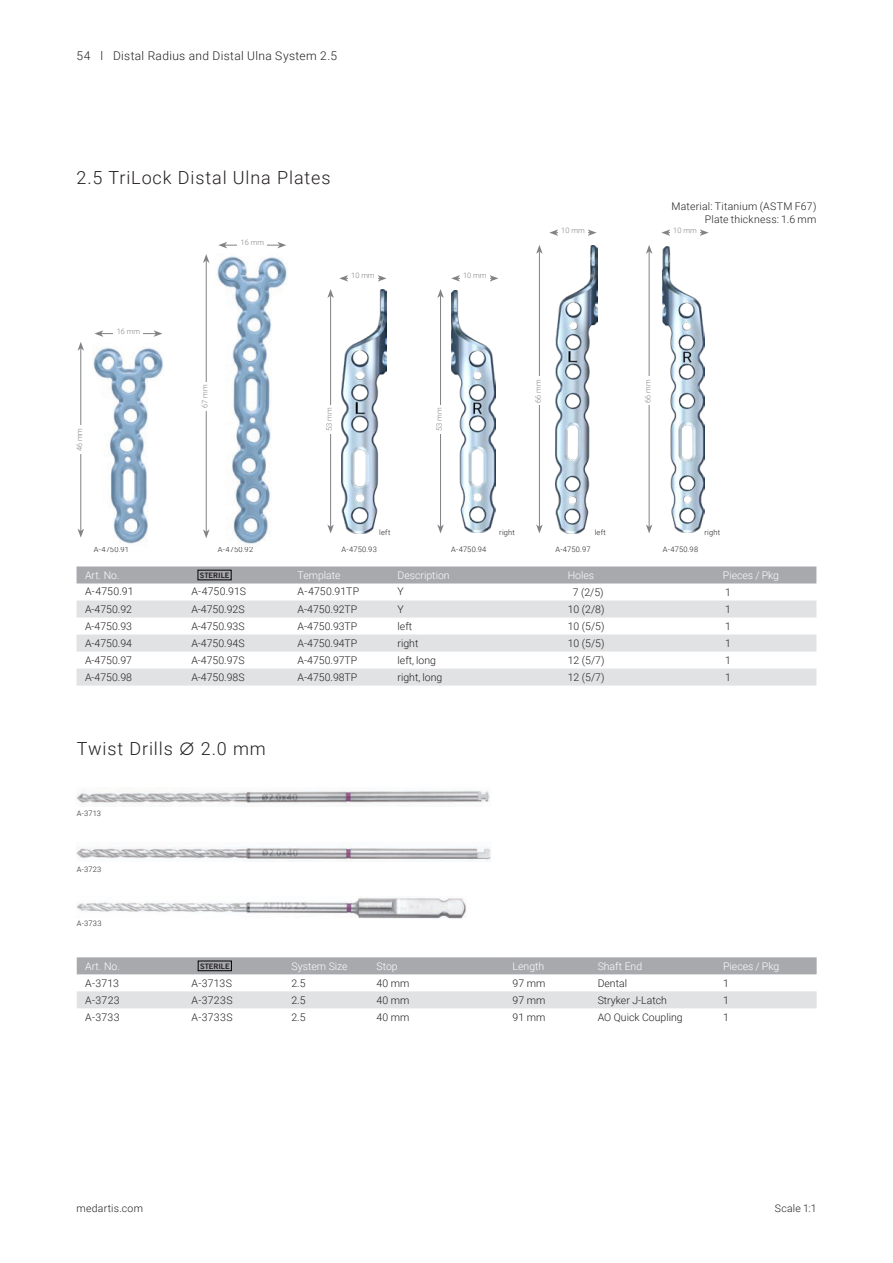
<style>
.page{position:relative;width:893px;height:1263px;background:#fff}
.page>*{position:absolute;margin:0;border:0;box-sizing:border-box;transform-origin:0 0}
.Titel_12pt{font:300 18px "Roboto";letter-spacing:.05em;color:#231f20}
.t1{font:300 12px "Roboto";letter-spacing:.03em;color:#231f20}
.t2{font:300 10.5px "Roboto";color:#231f20}
.t3{font:300 10.5px "Roboto";color:#fff}
.t4{font:300 10.5px "Roboto";letter-spacing:.025em;color:#231f20}
.t5{font:300 10.5px "Roboto";letter-spacing:.02em;color:#231f20}
._53_Produktnummer{font:300 7.5px "Roboto";letter-spacing:.025em;color:#231f20}
.t6{font:300 7.5px "Roboto";color:#808285}
.t7{font:7.5px "Trade Gothic LT Com Bd 2";color:#231f20}
</style>
<div class="page">
<div style="left:77px;top:957px;width:740px;height:17px;background:#a8a9ad"></div>
<div style="left:77px;top:991px;width:740px;height:17px;background:#e1e2e4"></div>
<div style="left:198px;top:961px;width:34px;height:10px;border:1px solid #000001"></div>
<img style="left:77px;top:897px;width:389px;height:22px">
<img style="left:77px;top:790px;width:413px;height:17px">
<img style="left:77px;top:846px;width:414px;height:16px">
<div style="left:77px;top:566px;width:739px;height:17px;background:#a8a9ad"></div>
<svg style="left:77px;top:600px;width:739px;height:85px;fill:#e1e2e4"></svg>
<div style="left:198px;top:570px;width:33px;height:10px;border:1px solid #000001"></div>
<hr style="left:81px;top:348px;width:1px;height:183px;background:#808285">
<svg style="left:78px;top:342px;width:6px;height:9px"></svg>
<svg style="left:78px;top:529px;width:6px;height:9px"></svg>
<hr style="left:206px;top:261px;width:1px;height:271px;background:#808285">
<svg style="left:203px;top:254px;width:6px;height:9px"></svg>
<svg style="left:203px;top:529px;width:6px;height:9px"></svg>
<div style="left:77px;top:425px;width:8px;height:29px;background:#fff"></div>
<div style="left:202px;top:382px;width:8px;height:28px;background:#fff"></div>
<img style="left:216px;top:256px;width:71px;height:289px">
<img style="left:92px;top:347px;width:72px;height:197px">
<hr style="left:101px;top:333px;width:55px;height:1px;background:#808285">
<svg style="left:153px;top:330px;width:9px;height:7px"></svg>
<svg style="left:94px;top:330px;width:9px;height:7px"></svg>
<hr style="left:225px;top:245px;width:55px;height:1px;background:#808285">
<svg style="left:277px;top:242px;width:9px;height:6px"></svg>
<svg style="left:218px;top:242px;width:9px;height:6px"></svg>
<div style="left:114px;top:328px;width:29px;height:16px;background:#fff"></div>
<div style="left:238px;top:240px;width:29px;height:16px;background:#fff"></div>
<hr style="left:330px;top:296px;width:1px;height:231px;background:#808285">
<svg style="left:327px;top:289px;width:7px;height:9px"></svg>
<svg style="left:327px;top:524px;width:7px;height:9px"></svg>
<hr style="left:440px;top:296px;width:1px;height:231px;background:#808285">
<svg style="left:437px;top:289px;width:7px;height:9px"></svg>
<svg style="left:437px;top:524px;width:7px;height:9px"></svg>
<hr style="left:539px;top:251px;width:1px;height:276px;background:#808285">
<svg style="left:536px;top:245px;width:7px;height:9px"></svg>
<svg style="left:536px;top:524px;width:7px;height:9px"></svg>
<hr style="left:649px;top:251px;width:1px;height:276px;background:#808285">
<svg style="left:646px;top:245px;width:6px;height:9px"></svg>
<svg style="left:646px;top:524px;width:6px;height:9px"></svg>
<div style="left:326px;top:405px;width:9px;height:28px;background:#fff"></div>
<div style="left:436px;top:405px;width:9px;height:28px;background:#fff"></div>
<div style="left:535px;top:377px;width:9px;height:28px;background:#fff"></div>
<div style="left:645px;top:377px;width:8px;height:28px;background:#fff"></div>
<svg style="left:378px;top:275px;width:9px;height:7px"></svg>
<svg style="left:339px;top:275px;width:9px;height:7px"></svg>
<svg style="left:490px;top:275px;width:8px;height:7px"></svg>
<svg style="left:451px;top:275px;width:9px;height:7px"></svg>
<svg style="left:588px;top:229px;width:9px;height:7px"></svg>
<svg style="left:549px;top:229px;width:9px;height:7px"></svg>
<svg style="left:700px;top:229px;width:9px;height:7px"></svg>
<svg style="left:661px;top:229px;width:9px;height:7px"></svg>
<img style="left:342px;top:289px;width:44px;height:244px">
<img style="left:451px;top:290px;width:44px;height:242px">
<img style="left:555px;top:245px;width:43px;height:288px">
<img style="left:663px;top:246px;width:41px;height:286px">
<p class="t1" style="left:77px;top:47px;width:262px">54 l Distal Radius and Distal Ulna System 2.5</p>
<p class="Titel_12pt" style="left:77px;top:165px;width:256px">2.5 TriLock Distal Ulna Plates</p>
<p class="t6" style="left:117px;top:326px;width:25px">16 mm</p>
<p class="t6" style="left:74px;top:451px;width:25px;rotate:-90deg">46 mm</p>
<p class="t6" style="left:241px;top:237px;width:25px">16 mm</p>
<p class="t6" style="left:200px;top:408px;width:25px;rotate:-90deg">67 mm</p>
<p class="t6" style="left:351px;top:271px;width:25px">10 mm</p>
<p class="t6" style="left:463px;top:271px;width:25px">10 mm</p>
<p class="t6" style="left:324px;top:431px;width:25px;rotate:-90deg">53 mm</p>
<p class="t6" style="left:434px;top:431px;width:25px;rotate:-90deg">53 mm</p>
<p class="t4" style="left:671px;top:199px;width:146px">Material: Titanium (ASTM F67)</p>
<p class="t5" style="left:705px;top:212px;width:113px">Plate thickness: 1.6 mm</p>
<p class="t6" style="left:561px;top:225px;width:25px">10 mm</p>
<p class="t6" style="left:673px;top:225px;width:25px">10 mm</p>
<p class="t6" style="left:533px;top:403px;width:25px;rotate:-90deg">66 mm</p>
<p class="t6" style="left:643px;top:403px;width:25px;rotate:-90deg">66 mm</p>
<p class="_53_Produktnummer" style="left:94px;top:544px;width:37px">A-4750.91</p>
<p class="_53_Produktnummer" style="left:218px;top:544px;width:37px">A-4750.92</p>
<p class="_53_Produktnummer" style="left:379px;top:527px;width:13px">left</p>
<p class="_53_Produktnummer" style="left:499px;top:527px;width:17px">right</p>
<p class="_53_Produktnummer" style="left:595px;top:527px;width:13px">left</p>
<p class="_53_Produktnummer" style="left:704px;top:527px;width:17px">right</p>
<p class="_53_Produktnummer" style="left:342px;top:544px;width:37px">A-4750.93</p>
<p class="_53_Produktnummer" style="left:451px;top:544px;width:37px">A-4750.94</p>
<p class="_53_Produktnummer" style="left:555px;top:544px;width:37px">A-4750.97</p>
<p class="_53_Produktnummer" style="left:663px;top:544px;width:37px">A-4750.98</p>
<p class="t3" style="left:85px;top:568px;width:36px">Art. No.</p>
<p class="t7" style="left:200px;top:570px;width:31px">STERILE</p>
<p class="t3" style="left:298px;top:568px;width:45px">Template</p>
<p class="t3" style="left:398px;top:568px;width:54px">Description</p>
<p class="t3" style="left:568px;top:568px;width:28px">Holes</p>
<p class="t3" style="left:723px;top:568px;width:58px">Pieces / Pkg</p>
<p class="t2" style="left:85px;top:584px;width:50px">A-4750.91</p>
<p class="t2" style="left:191px;top:584px;width:56px">A-4750.91S</p>
<p class="t2" style="left:298px;top:584px;width:63px">A-4750.91TP</p>
<p class="t2" style="left:398px;top:584px;width:8px">Y</p>
<p class="t2" style="left:573px;top:585px;width:32px">7 (2/5)</p>
<p class="t2" style="left:725px;top:585px;width:7px">1</p>
<p class="t2" style="left:85px;top:602px;width:48px">A-4750.92</p>
<p class="t2" style="left:191px;top:602px;width:55px">A-4750.92S</p>
<p class="t2" style="left:298px;top:602px;width:61px">A-4750.92TP</p>
<p class="t2" style="left:398px;top:602px;width:8px">Y</p>
<p class="t2" style="left:568px;top:602px;width:38px">10 (2/8)</p>
<p class="t2" style="left:725px;top:602px;width:7px">1</p>
<p class="t2" style="left:85px;top:619px;width:48px">A-4750.93</p>
<p class="t2" style="left:191px;top:619px;width:55px">A-4750.93S</p>
<p class="t2" style="left:298px;top:619px;width:61px">A-4750.93TP</p>
<p class="t2" style="left:398px;top:619px;width:16px">left</p>
<p class="t2" style="left:568px;top:619px;width:38px">10 (5/5)</p>
<p class="t2" style="left:725px;top:619px;width:7px">1</p>
<p class="t2" style="left:85px;top:636px;width:48px">A-4750.94</p>
<p class="t2" style="left:191px;top:636px;width:55px">A-4750.94S</p>
<p class="t2" style="left:298px;top:636px;width:61px">A-4750.94TP</p>
<p class="t2" style="left:398px;top:636px;width:22px">right</p>
<p class="t2" style="left:568px;top:636px;width:38px">10 (5/5)</p>
<p class="t2" style="left:725px;top:636px;width:7px">1</p>
<p class="t2" style="left:85px;top:653px;width:48px">A-4750.97</p>
<p class="t2" style="left:191px;top:653px;width:55px">A-4750.97S</p>
<p class="t2" style="left:298px;top:653px;width:61px">A-4750.97TP</p>
<p class="t2" style="left:398px;top:653px;width:40px">left, long</p>
<p class="t2" style="left:568px;top:653px;width:38px">12 (5/7)</p>
<p class="t2" style="left:725px;top:653px;width:7px">1</p>
<p class="t2" style="left:85px;top:670px;width:48px">A-4750.98</p>
<p class="t2" style="left:191px;top:670px;width:55px">A-4750.98S</p>
<p class="t2" style="left:298px;top:670px;width:61px">A-4750.98TP</p>
<p class="t2" style="left:398px;top:670px;width:46px">right, long</p>
<p class="t2" style="left:568px;top:670px;width:38px">12 (5/7)</p>
<p class="t2" style="left:725px;top:670px;width:7px">1</p>
<p class="Titel_12pt" style="left:77px;top:736px;width:98px">Twist Drills</p>
<p class="Titel_12pt" style="left:201px;top:736px;width:67px">2.0 mm</p>
<p class="_53_Produktnummer" style="left:77px;top:808px;width:26px">A-3713</p>
<p class="_53_Produktnummer" style="left:77px;top:864px;width:26px">A-3723</p>
<p class="_53_Produktnummer" style="left:77px;top:918px;width:26px">A-3733</p>
<p class="t3" style="left:85px;top:959px;width:36px">Art. No.</p>
<p class="t7" style="left:200px;top:961px;width:31px">STERILE</p>
<p class="t3" style="left:291px;top:959px;width:58px">System Size</p>
<p class="t3" style="left:377px;top:959px;width:23px">Stop</p>
<p class="t3" style="left:513px;top:959px;width:33px">Length</p>
<p class="t3" style="left:598px;top:959px;width:46px">Shaft End</p>
<p class="t3" style="left:723px;top:959px;width:58px">Pieces / Pkg</p>
<p class="t2" style="left:85px;top:976px;width:35px">A-3713</p>
<p class="t2" style="left:192px;top:976px;width:42px">A-3713S</p>
<p class="t2" style="left:291px;top:976px;width:16px">2.5</p>
<p class="t2" style="left:377px;top:976px;width:34px">40 mm</p>
<p class="t2" style="left:513px;top:976px;width:34px">97 mm</p>
<p class="t2" style="left:598px;top:976px;width:31px">Dental</p>
<p class="t2" style="left:723px;top:976px;width:7px">1</p>
<p class="t2" style="left:85px;top:993px;width:36px">A-3723</p>
<p class="t2" style="left:192px;top:993px;width:43px">A-3723S</p>
<p class="t2" style="left:291px;top:993px;width:16px">2.5</p>
<p class="t2" style="left:377px;top:993px;width:34px">40 mm</p>
<p class="t2" style="left:513px;top:993px;width:34px">97 mm</p>
<p class="t2" style="left:598px;top:993px;width:71px">Stryker J-Latch</p>
<p class="t2" style="left:723px;top:993px;width:7px">1</p>
<p class="t2" style="left:85px;top:1010px;width:36px">A-3733</p>
<p class="t2" style="left:192px;top:1010px;width:43px">A-3733S</p>
<p class="t2" style="left:291px;top:1010px;width:16px">2.5</p>
<p class="t2" style="left:377px;top:1010px;width:34px">40 mm</p>
<p class="t2" style="left:513px;top:1010px;width:34px">91 mm</p>
<p class="t2" style="left:598px;top:1010px;width:87px">AO Quick Coupling</p>
<p class="t2" style="left:723px;top:1010px;width:7px">1</p>
<p class="t4" style="left:77px;top:1201px;width:68px">medartis.com</p>
<p class="t2" style="left:775px;top:1201px;width:43px">Scale 1:1</p>
</div>
